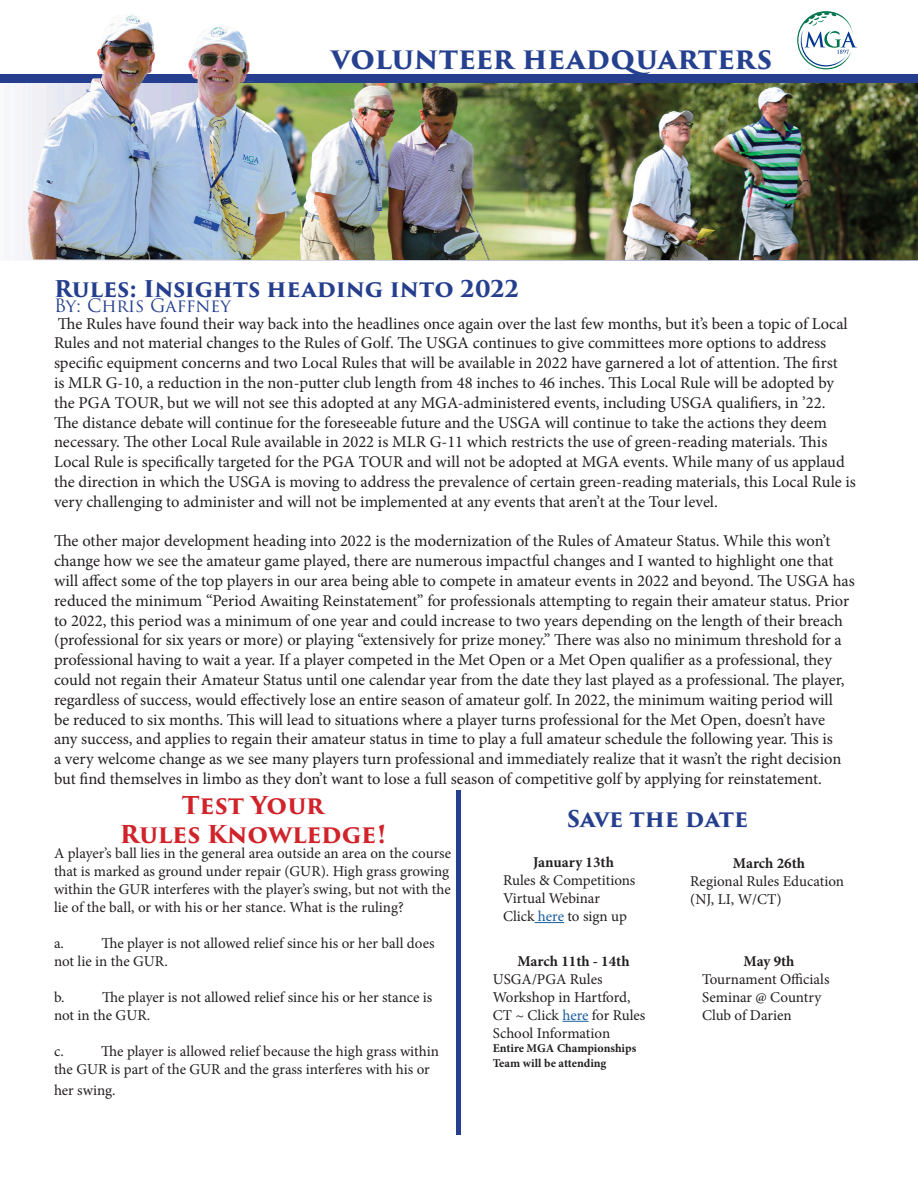
<style>
.page{position:relative;width:918px;height:1188px;background:#fff}
.page>*{position:absolute;margin:0;border:0;box-sizing:border-box;transform-origin:0 0}
.t1{font:700 28.5px "Trajan Pro 3";color:#25408f}
.t2{font:700 24px "Trajan Pro 3";letter-spacing:-.005em;color:#d1232a}
.t3{font:700 22.5px "Trajan Pro 3";letter-spacing:-.005em;color:#253f8e}
.t4{font:18px "Trajan Pro 3";color:#253f8e}
.t5{font:16.5px/19.8px "Minion Pro";color:#231f20}
.t6{font:15px/18px "Minion Pro";color:#231f20}
.t7{font:700 15px "Minion Pro";color:#231f20}
.t8{font:700 12px/14.4px "Minion Pro";color:#231f20}
.s1{color:#175d9e}
</style>
<div class="page">
<img style="left:1px;top:15px;width:917px;height:246px">
<div style="left:0;top:74px;width:918px;height:9px;background:#253f8e"></div>
<svg style="left:797px;top:11px;width:60px;height:59px"></svg>
<div style="left:456px;top:790px;width:5px;height:344px;background:#253f8e"></div>
<svg style="left:535px;top:922px;width:29px;height:1px"></svg>
<svg style="left:562px;top:1021px;width:27px;height:1px"></svg>
<p class="t1" style="left:331px;top:38px;width:442px">volunteer headquarters</p>
<p class="t3" style="left:54px;top:272px;width:467px">Rules: Insights heading into 2022</p>
<p class="t4" style="left:54px;top:293px;width:179px">By: Chris Gaffney</p>
<p class="t5" style="left:54px;top:314px;width:804px">The Rules have found their way back into the headlines once again over the last few months, but it’s been a topic of Local Rules and not material changes to the Rules of Golf. The USGA continues to give committees more options to address specific equipment concerns and two Local Rules that will be available in 2022 have garnered a lot of attention. The first<br>is MLR G-10, a reduction in the non-putter club length from 48 inches to 46 inches. This Local Rule will be adopted by the PGA TOUR, but we will not see this adopted at any MGA-administered events, including USGA qualifiers, in ’22.<br>The distance debate will continue for the foreseeable future and the USGA will continue to take the actions they deem necessary. The other Local Rule available in 2022 is MLR G-11 which restricts the use of green-reading materials. This Local Rule is specifically targeted for the PGA TOUR and will not be adopted at MGA events. While many of us applaud the direction in which the USGA is moving to address the prevalence of certain green-reading materials, this Local Rule is very challenging to administer and will not be implemented at any events that aren’t at the Tour level.</p>
<p class="t5" style="left:54px;top:531px;width:802px">The other major development heading into 2022 is the modernization of the Rules of Amateur Status. While this won’t change how we see the amateur game played, there are numerous impactful changes and I wanted to highlight one that will affect some of the top players in our area being able to compete in amateur events in 2022 and beyond. The USGA has reduced the minimum “Period Awaiting Reinstatement” for professionals attempting to regain their amateur status. Prior to 2022, this period was a minimum of one year and could increase to two years depending on the length of their breach (professional for six years or more) or playing “extensively for prize money.” There was also no minimum threshold for a professional having to wait a year. If a player competed in the Met Open or a Met Open qualifier as a professional, they could not regain their Amateur Status until one calendar year from the date they last played as a professional. The player, regardless of success, would effectively lose an entire season of amateur golf. In 2022, the minimum waiting period will<br>be reduced to six months. This will lead to situations where a player turns professional for the Met Open, doesn’t have<br>any success, and applies to regain their amateur status in time to play a full amateur schedule the following year. This is<br>a very welcome change as we see many players turn professional and immediately realize that it wasn’t the right decision but find themselves in limbo as they don’t want to lose a full season of competitive golf by applying for reinstatement.</p>
<p class="t3" style="left:567px;top:802px;width:183px">Save the date</p>
<p class="t7" style="left:533px;top:852px;width:82px">January 13th</p>
<p class="t6" style="left:503px;top:871px;width:134px">Rules &amp; Competitions<br>Virtual Webinar</p>
<p class="t6" style="left:503px;top:907px;width:125px">Click <span class="s1">here</span> to sign up</p>
<p class="t7" style="left:517px;top:950px;width:114px">March 11th - 14th</p>
<p class="t6" style="left:493px;top:970px;width:154px">USGA/PGA Rules<br>Workshop in Hartford,<br>CT ~ Click <span class="s1">here</span> for Rules<br>School Information</p>
<p class="t8" style="left:493px;top:1041px;width:145px">Entire MGA Championships<br>Team will be attending</p>
<p class="t2" style="left:182px;top:787px;width:144px">Test Your</p>
<p class="t2" style="left:120px;top:816px;width:267px">Rules Knowledge!</p>
<p class="t6" style="left:54px;top:844px;width:399px">A player’s ball lies in the general area outside an area on the course that is marked as ground under repair (GUR). High grass growing within the GUR interferes with the player’s swing, but not with the lie of the ball, or with his or her stance. What is the ruling?</p>
<p class="t6" style="left:54px;top:934px;width:12px">a.</p>
<p class="t7" style="left:733px;top:852px;width:74px">March 26th</p>
<p class="t6" style="left:690px;top:872px;width:155px">Regional Rules Education (NJ, LI, W/CT)</p>
<p class="t6" style="left:54px;top:934px;width:382px;text-indent:47px">The player is not allowed relief since his or her ball does not lie in the GUR.</p>
<p class="t6" style="left:54px;top:988px;width:12px">b.</p>
<p class="t7" style="left:743px;top:950px;width:53px">May 9th</p>
<p class="t6" style="left:702px;top:970px;width:129px">Tournament Officials<br>Seminar @ Country<br>Club of Darien</p>
<p class="t6" style="left:54px;top:988px;width:380px;text-indent:48px">The player is not allowed relief since his or her stance is not in the GUR.</p>
<p class="t6" style="left:54px;top:1042px;width:11px">c.</p>
<p class="t6" style="left:54px;top:1042px;width:387px;text-indent:47px">The player is allowed relief because the high grass within the GUR is part of the GUR and the grass interferes with his or</p>
<p class="t6" style="left:54px;top:1082px;width:63px">her swing.</p>
</div>
